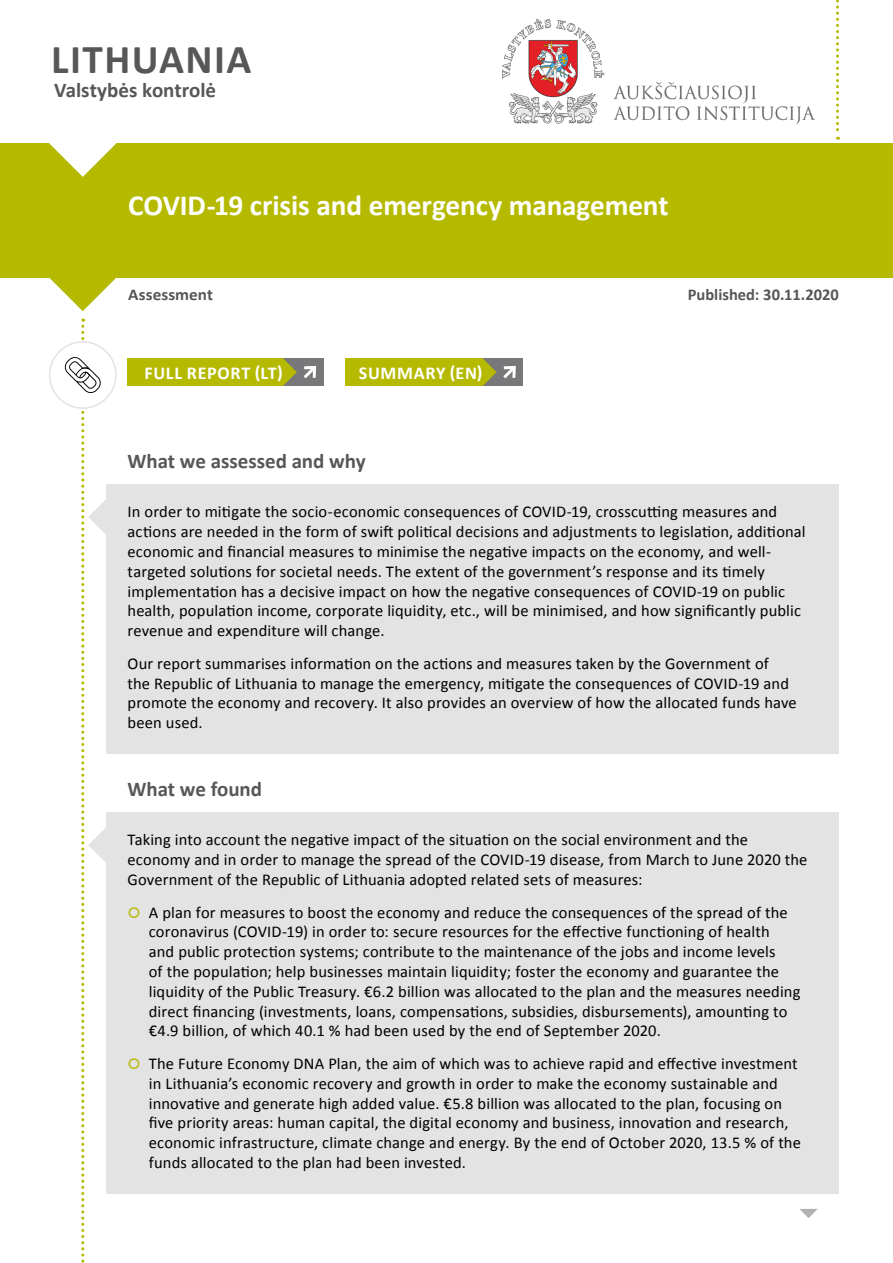
<style>
.page{position:relative;width:893px;height:1263px;background:#fff}
.page>*{position:absolute;margin:0;border:0;box-sizing:border-box;transform-origin:0 0}
.t1{font:700 41.25px "Calibri";letter-spacing:.035em;color:#575756}
.t2{font:700 29.25px "Calibri";letter-spacing:-.005em;color:#fff}
.t3{font:700 21px "Calibri";color:#575756}
.t4{font:700 18.15px "Calibri";letter-spacing:.035em;color:#fff}
.t5{font:16.5px/19.8px "Calibri";letter-spacing:.01em;color:#000}
.t6{font:700 16.5px "Calibri";color:#575756}
.t7{font:700 16.5px "Calibri";color:#575756;scale:1.04 1}
</style>
<div class="page">
<img style="left:502px;top:20px;width:312px;height:103px">
<div style="left:0;top:143px;width:893px;height:134px;background:#b5ba00"></div>
<svg style="left:49px;top:277px;width:68px;height:34px"></svg>
<div style="left:106px;top:484px;width:733px;height:177px;background:#e3e3e3"></div>
<div style="left:106px;top:635px;width:733px;height:118px;background:#e3e3e3"></div>
<div style="left:106px;top:812px;width:733px;height:98px;background:#e3e3e3"></div>
<div style="left:106px;top:884px;width:733px;height:178px;background:#e3e3e3"></div>
<div style="left:106px;top:1035px;width:733px;height:158px;background:#e3e3e3"></div>
<svg style="left:799px;top:1209px;width:19px;height:9px"></svg>
<svg style="left:49px;top:143px;width:68px;height:34px"></svg>
<div style="left:49px;top:341px;width:68px;height:68px;border:2px solid #e3e3e3;border-radius:50%"></div>
<svg style="left:64px;top:319px;width:43px;height:944px"></svg>
<svg style="left:836px;top:0;width:3px;height:140px"></svg>
<svg style="left:128px;top:358px;width:195px;height:28px;background:#acb017"></svg>
<svg style="left:345px;top:358px;width:178px;height:28px;background:#acaf19"></svg>
<p class="t1" style="left:51px;top:34px;width:202px">LITHUANIA</p>
<p class="t3" style="left:54px;top:77px;width:164px">Valstybės kontrolė</p>
<h1 class="t2" style="left:128px;top:187px;width:542px">COVID-19 crisis and emergency management</h1>
<p class="t7" style="left:128px;top:284px;width:83px">Assessment</p>
<p class="t6" style="left:688px;top:284px;width:153px">Published: 30.11.2020</p>
<p class="t4" style="left:145px;top:362px;width:140px">FULL REPORT (LT)</p>
<p class="t4" style="left:359px;top:362px;width:125px">SUMMARY (EN)</p>
<h2 class="t3" style="left:128px;top:448px;width:240px">What we assessed and why</h2>
<p class="t5" style="left:128px;top:501px;width:680px">In order to mitigate the socio-economic consequences of COVID-19, crosscutting measures and actions are needed in the form of swift political decisions and adjustments to legislation, additional economic and financial measures to minimise the negative impacts on the economy, and well&shy;targeted solutions for societal needs. The extent of the government’s response and its timely implementation has a decisive impact on how the negative consequences of COVID-19 on public health, population income, corporate liquidity, etc., will be minimised, and how significantly public revenue and expenditure will change.</p>
<p class="t5" style="left:128px;top:653px;width:671px">Our report summarises information on the actions and measures taken by the Government of<br>the Republic of Lithuania to manage the emergency, mitigate the consequences of COVID-19 and promote the economy and recovery. It also provides an overview of how the allocated funds have been used.</p>
<h2 class="t3" style="left:128px;top:776px;width:136px">What we found</h2>
<p class="t5" style="left:128px;top:829px;width:681px">Taking into account the negative impact of the situation on the social environment and the economy and in order to manage the spread of the COVID-19 disease, from March to June 2020 the<br>Government of the Republic of Lithuania adopted related sets of measures:</p>
<p class="t5" style="left:149px;top:901px;width:653px">A plan for measures to boost the economy and reduce the consequences of the spread of the coronavirus (COVID-19) in order to: secure resources for the effective functioning of health<br>and public protection systems; contribute to the maintenance of the jobs and income levels<br>of the population; help businesses maintain liquidity; foster the economy and guarantee the liquidity of the Public Treasury. €6.2 billion was allocated to the plan and the measures needing direct financing (investments, loans, compensations, subsidies, disbursements), amounting to €4.9 billion, of which 40.1 % had been used by the end of September 2020.</p>
<p class="t5" style="left:149px;top:1053px;width:654px">The Future Economy DNA Plan, the aim of which was to achieve rapid and effective investment in Lithuania’s economic recovery and growth in order to make the economy sustainable and innovative and generate high added value. €5.8 billion was allocated to the plan, focusing on five priority areas: human capital, the digital economy and business, innovation and research, economic infrastructure, climate change and energy. By the end of October 2020, 13.5 % of the funds allocated to the plan had been invested.</p>
</div>
